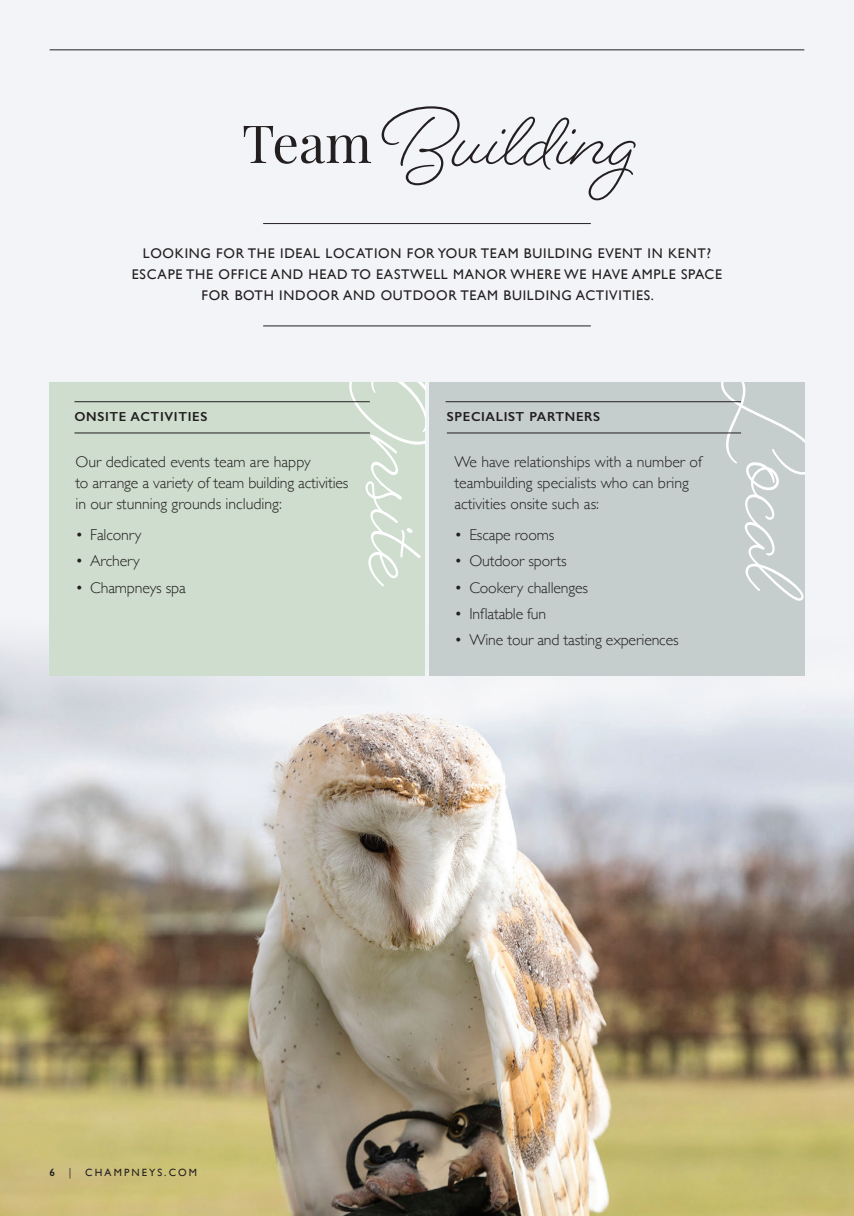
<style>
.page{position:relative;width:854px;height:1216px;background:#fff}
.page>*{position:absolute;margin:0;border:0;box-sizing:border-box;transform-origin:0 0}
.t1{font:105px "Beloved Script";color:#fff}
.t2{font:87.5px "Beloved Script";color:#231f20}
.t3{font:300 15.75px/21px "Gill Sans";letter-spacing:-.01em;color:#231f20}
.t4{font:14px/21px "Gill Sans";letter-spacing:.05em;color:#231f20;text-align:center}
.t5{font:600 13.12px "Gill Sans";letter-spacing:.05em;color:#231f20}
.t6{font:10.5px "Gill Sans";letter-spacing:.2em;color:#231f20}
.s1{font-family:"Playfair Display";font-size:52.5px}
.s2{font-weight:600}
.s3{font-family:"Futura BT"}
</style>
<div class="page">
<div style="left:0;top:0;width:853px;height:1215px;background:#f3f4f7"></div>
<img style="left:0;top:735px;width:853px;height:480px">
<hr style="left:50px;top:50px;width:754px;height:1px;background:#231f20">
<hr style="left:263px;top:223px;width:327px;height:1px;background:#231f20">
<hr style="left:263px;top:325px;width:327px;height:1px;background:#231f20">
<svg style="left:0;top:606px;width:853px;height:129px"></svg>
<div style="left:50px;top:382px;width:375px;height:294px;background:#ceddcd"></div>
<hr style="left:74px;top:401px;width:296px;height:1px;background:#231f20">
<hr style="left:74px;top:432px;width:296px;height:1px;background:#231f20">
<div style="left:428px;top:382px;width:376px;height:294px;background:#c5cdcd"></div>
<hr style="left:445px;top:401px;width:295px;height:1px;background:#231f20">
<hr style="left:446px;top:432px;width:294px;height:1px;background:#231f20">
<h2 class="t2" style="left:242px;top:82px;width:397px"><span class="s1">Team</span> Building</h2>
<p class="t4" style="left:132px;top:243px;width:591px">LOOKING FOR THE IDEAL LOCATION FOR YOUR TEAM BUILDING EVENT IN KENT?<br>ESCAPE THE OFFICE AND HEAD TO EASTWELL MANOR WHERE WE HAVE AMPLE SPACE<br>FOR BOTH INDOOR AND OUTDOOR TEAM BUILDING ACTIVITIES.</p>
<h1 class="t1" style="left:469px;top:366px;width:223px;rotate:90deg">Onsite</h1>
<p class="t5" style="left:74px;top:409px;width:134px">ONSITE ACTIVITIES</p>
<p class="t3" style="left:75px;top:451px;width:274px">Our dedicated events team are happy<br>to arrange a variety of team building activities in our stunning grounds including:</p>
<p class="t3" style="left:75px;top:523px;width:68px">• Falconry</p>
<p class="t3" style="left:75px;top:550px;width:66px">• Archery</p>
<p class="t3" style="left:75px;top:576px;width:112px">• Champneys spa</p>
<p class="t5" style="left:446px;top:409px;width:155px">SPECIALIST PARTNERS</p>
<p class="t3" style="left:454px;top:451px;width:249px">We have relationships with a number of teambuilding specialists who can bring activities onsite such as:</p>
<p class="t3" style="left:454px;top:523px;width:101px">• Escape rooms</p>
<p class="t3" style="left:454px;top:550px;width:113px">• Outdoor sports</p>
<p class="t3" style="left:454px;top:576px;width:135px">• Cookery challenges</p>
<p class="t3" style="left:454px;top:602px;width:93px">• Inflatable fun</p>
<p class="t3" style="left:454px;top:629px;width:225px">• Wine tour and tasting experiences</p>
<h1 class="t1" style="left:845px;top:372px;width:231px;rotate:90deg">Local</h1>
<p class="t6" style="left:50px;top:1166px;width:149px"><span class="s2">6</span> <span class="s3">|</span> CHAMPNEYS.COM</p>
</div>
